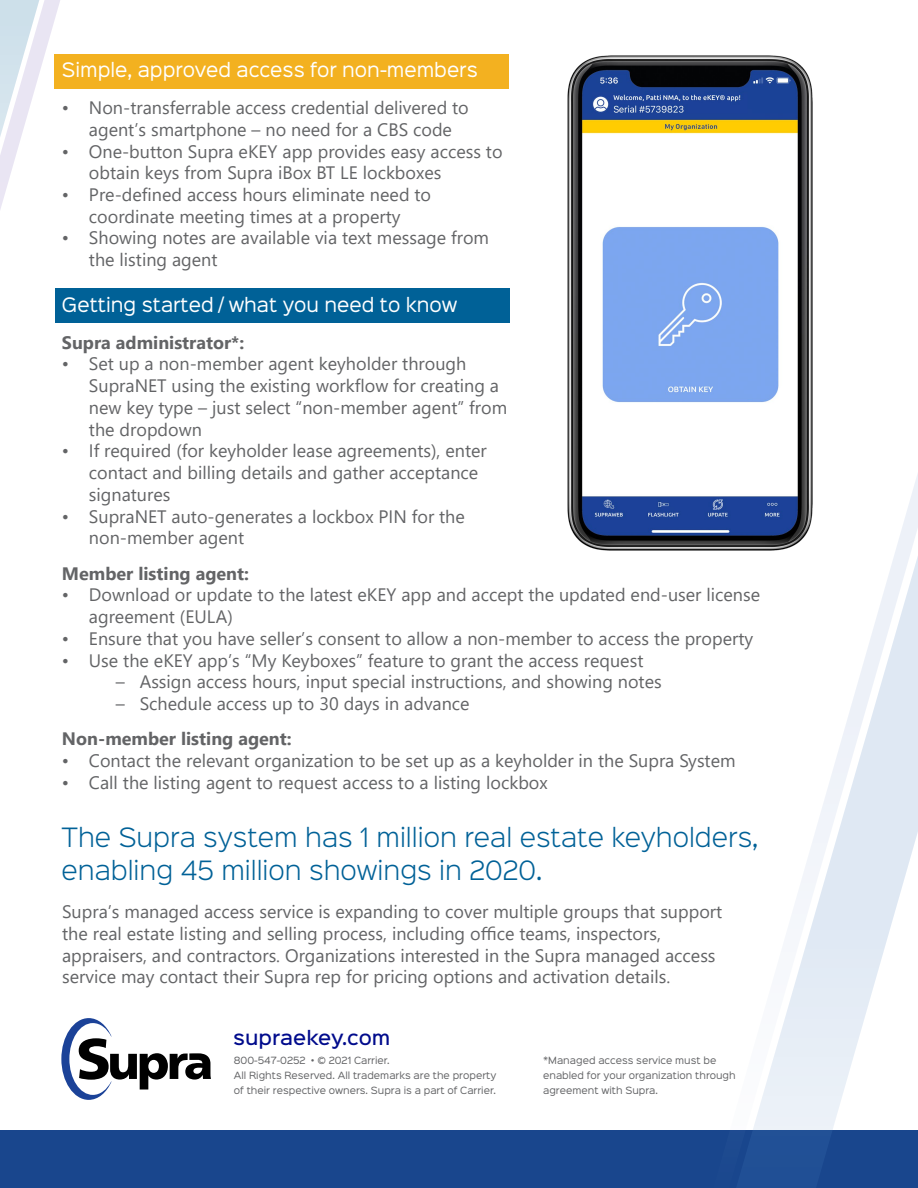
<style>
.page{position:relative;width:918px;height:1188px;background:#fff}
.page>*{position:absolute;margin:0;border:0;box-sizing:border-box;transform-origin:0 0}
.t1{font:300 24px/33px "Sinkin Sans 300";color:#006197}
.t2{font:18px/21.8px "Segoe UI";color:#636466}
.t3{font:18px "Sinkin Sans 400";color:#fff}
.t4{font:700 18px "Segoe UI";color:#636466}
.t5{font:500 18px "Sinkin Sans 500";color:#000b8c}
.t6{font:9px/15px "Sinkin Sans 400";color:#636466}
</style>
<div class="page">
<div style="left:55px;top:288px;width:455px;height:35px;background:#006197"></div>
<div style="left:0;top:1131px;width:918px;height:57px;background:#19468d"></div>
<svg style="left:61px;top:1018px;width:150px;height:82px"></svg>
<svg style="left:705px;top:474px;width:213px;height:662px"></svg>
<svg style="left:0;top:0;width:98px;height:210px"></svg>
<div style="left:54px;top:54px;width:455px;height:34px;background:#f3b120"></div>
<img style="left:567px;top:55px;width:258px;height:510px">
<p class="t3" style="left:62px;top:55px;width:417px">Simple, approved access for non-members</p>
<p class="t2" style="left:62px;top:95px;width:408px;text-align:center">• Non-transferrable access credential delivered to agent’s smartphone – no need for a CBS code</p>
<p class="t2" style="left:89px;top:139px;width:415px;text-indent:-27px">• One-button Supra eKEY app provides easy access to obtain keys from Supra iBox BT LE lockboxes</p>
<p class="t2" style="left:62px;top:182px;width:371px;text-align:center">• Pre-defined access hours eliminate need to coordinate meeting times at a property</p>
<p class="t2" style="left:89px;top:226px;width:402px;text-indent:-27px">• Showing notes are available via text message from the listing agent</p>
<p class="t3" style="left:62px;top:289px;width:397px">Getting started / what you need to know</p>
<p class="t4" style="left:62px;top:325px;width:184px">Supra administrator*:</p>
<p class="t2" style="left:89px;top:352px;width:420px;text-indent:-27px">• Set up a non-member agent keyholder through SupraNET using the existing workflow for creating a new key type – just select “non-member agent” from the dropdown</p>
<p class="t2" style="left:89px;top:438px;width:399px;text-indent:-27px">• If required (for keyholder lease agreements), enter contact and billing details and gather acceptance signatures</p>
<p class="t2" style="left:89px;top:504px;width:377px;text-indent:-27px">• SupraNET auto-generates a lockbox PIN for the non-member agent</p>
<p class="t4" style="left:62px;top:556px;width:189px">Member listing agent:</p>
<p class="t2" style="left:89px;top:582px;width:673px;text-indent:-27px">• Download or update to the latest eKEY app and accept the updated end-user license agreement (EULA)</p>
<p class="t2" style="left:62px;top:626px;width:693px">• Ensure that you have seller’s consent to allow a non-member to access the property</p>
<p class="t2" style="left:62px;top:648px;width:583px">• Use the eKEY app’s “My Keyboxes” feature to grant the access request</p>
<p class="t2" style="left:116px;top:669px;width:547px">– Assign access hours, input special instructions, and showing notes</p>
<p class="t2" style="left:116px;top:691px;width:355px">– Schedule access up to 30 days in advance</p>
<p class="t4" style="left:62px;top:722px;width:231px">Non-member listing agent:</p>
<p class="t2" style="left:62px;top:748px;width:675px">• Contact the relevant organization to be set up as a keyholder in the Supra System</p>
<p class="t2" style="left:62px;top:770px;width:487px">• Call the listing agent to request access to a listing lockbox</p>
<h1 class="t1" style="left:62px;top:819px;width:699px">The Supra system has 1 million real estate keyholders, enabling 45 million showings in 2020.</h1>
<p class="t2" style="left:62px;top:899px;width:662px">Supra’s managed access service is expanding to cover multiple groups that support the real estate listing and selling process, including office teams, inspectors, appraisers, and contractors. Organizations interested in the Supra managed access service may contact their Supra rep for pricing options and activation details.</p>
<p class="t5" style="left:233px;top:1022px;width:159px">supraekey.com</p>
<p class="t6" style="left:234px;top:1052px;width:264px">800-547-0252 • © 2021 Carrier.<br>All Rights Reserved. All trademarks are the property of their respective owners. Supra is a part of Carrier.</p>
<p class="t6" style="left:543px;top:1052px;width:194px">*Managed access service must be enabled for your organization through agreement with Supra.</p>
</div>
